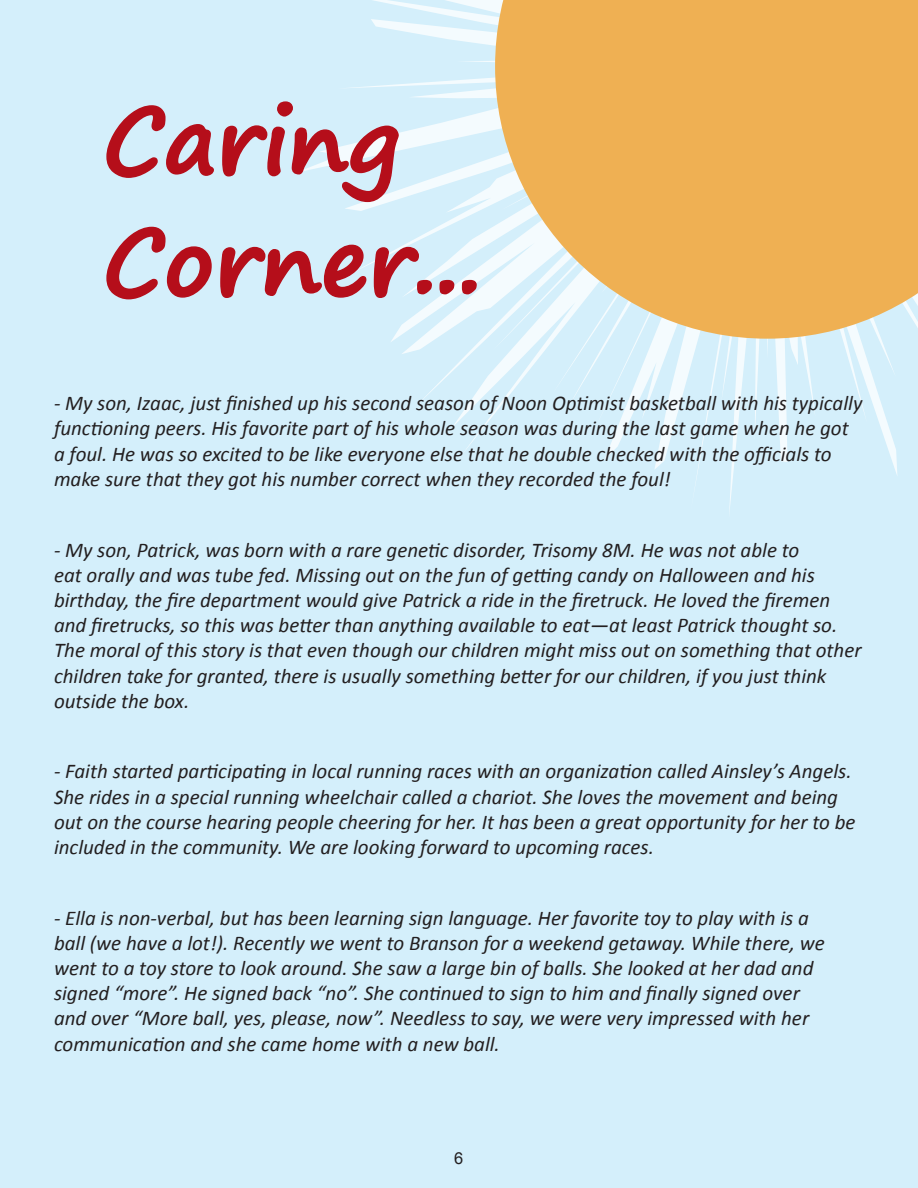
<style>
.page{position:relative;width:918px;height:1188px;background:#d4effb}
.page>*{position:absolute;margin:0;border:0;box-sizing:border-box;transform-origin:0 0}
.Paragraph_Style_1{font:700 90px "Segoe Print";color:#b50e1a}
.Paragraph_Style_1-2{font:italic 21px/25.2px "Calibri";color:#231f20}
.Paragraph_Style_1-3{font:16.5px "Arial";color:#231f20}
</style>
<div class="page">
<svg style="left:295px;top:0;width:623px;height:519px"></svg>
<svg style="left:495px;top:0;width:423px;height:339px"></svg>
<svg style="left:106px;top:104px;width:109px;height:75px"></svg>
<svg style="left:221px;top:101px;width:179px;height:102px"></svg>
<svg style="left:106px;top:226px;width:106px;height:74px"></svg>
<svg style="left:219px;top:244px;width:148px;height:55px"></svg>
<svg style="left:373px;top:246px;width:60px;height:53px"></svg>
<svg style="left:439px;top:279px;width:16px;height:16px"></svg>
<svg style="left:461px;top:279px;width:17px;height:16px"></svg>
<p class="Paragraph_Style_1" style="left:103px;top:59px;width:298px">Caring</p>
<p class="Paragraph_Style_1" style="left:103px;top:181px;width:380px">Corner...</p>
<p class="Paragraph_Style_1-2" style="left:54px;top:390px;width:810px">- My son, Izaac, just finished up his second season of Noon Optimist basketball with his typically functioning peers. His favorite part of his whole season was during the last game when he got a foul. He was so excited to be like everyone else that he double checked with the officials to make sure that they got his number correct when they recorded the foul!</p>
<p class="Paragraph_Style_1-2" style="left:54px;top:536px;width:809px">- My son, Patrick, was born with a rare genetic disorder, Trisomy 8M. He was not able to<br>eat orally and was tube fed. Missing out on the fun of getting candy on Halloween and his birthday, the fire department would give Patrick a ride in the firetruck. He loved the firemen and firetrucks, so this was better than anything available to eat—at least Patrick thought so.<br>The moral of this story is that even though our children might miss out on something that other children take for granted, there is usually something better for our children, if you just think outside the box.</p>
<p class="Paragraph_Style_1-2" style="left:54px;top:758px;width:803px">- Faith started participating in local running races with an organization called Ainsley’s Angels.<br>She rides in a special running wheelchair called a chariot. She loves the movement and being out on the course hearing people cheering for her. It has been a great opportunity for her to be included in the community. We are looking forward to upcoming races.</p>
<p class="Paragraph_Style_1-2" style="left:54px;top:904px;width:773px">- Ella is non-verbal, but has been learning sign language. Her favorite toy to play with is a ball (we have a lot!). Recently we went to Branson for a weekend getaway. While there, we went to a toy store to look around. She saw a large bin of balls. She looked at her dad and signed “more”. He signed back “no”. She continued to sign to him and finally signed over and over “More ball, yes, please, now”. Needless to say, we were very impressed with her communication and she came home with a new ball.</p>
<p class="Paragraph_Style_1-3" style="left:454px;top:1147px;width:11px">6</p>
</div>
